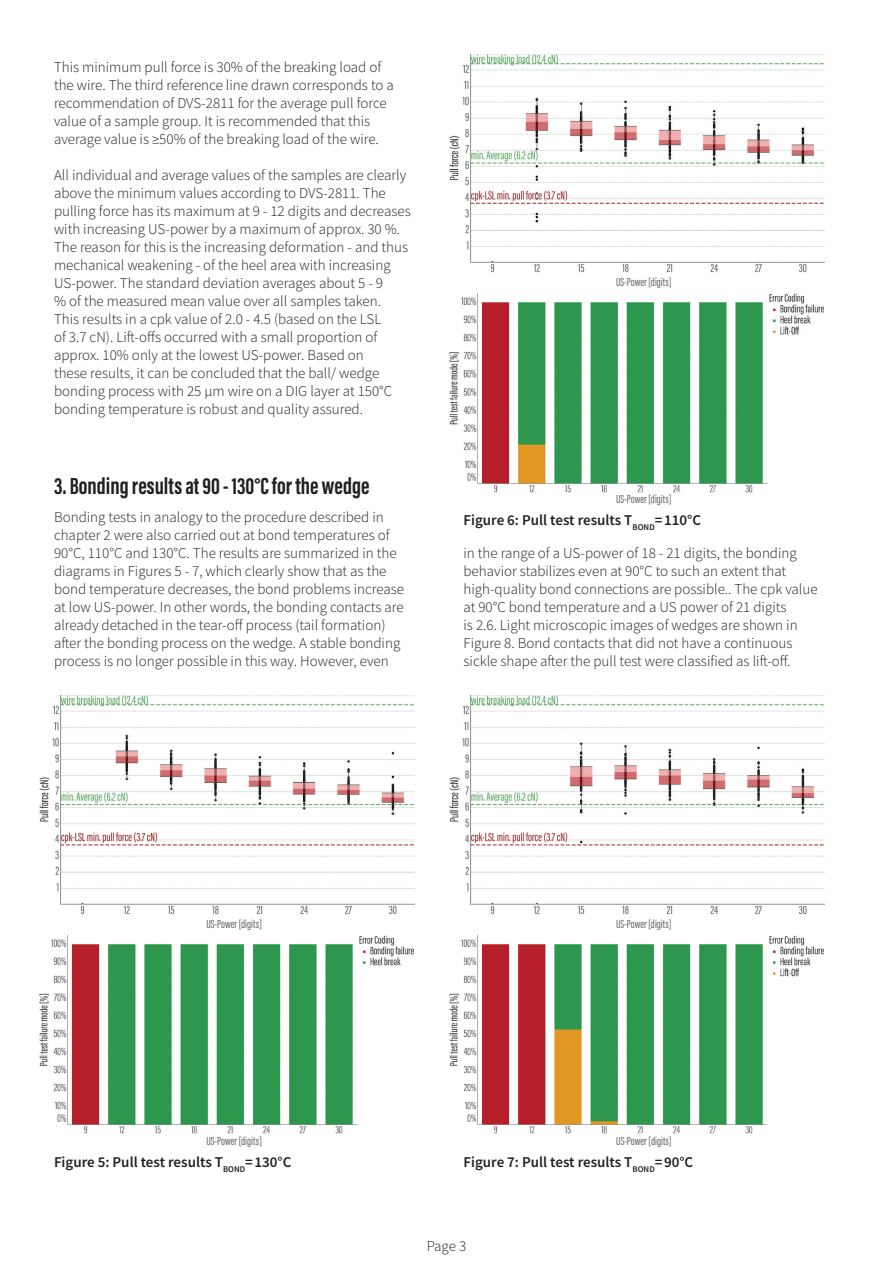
<style>
.page{position:relative;width:893px;height:1263px;background:#fff}
.page>*{position:absolute;margin:0;border:0;box-sizing:border-box;transform-origin:0 0}
.t1{font:700 24px "Acumin Pro Extra Cond";color:#231f20}
.t2{font:300 15px/18px "Source Sans Pro";color:#231f20}
.t3{font:600 15px "Source Sans Pro";color:#231f20}
.t4{font:12px "Acumin Pro Extra Cond";color:#636366}
</style>
<div class="page">
<img style="left:449px;top:293px;width:375px;height:200px">
<img style="left:449px;top:54px;width:375px;height:219px">
<img style="left:39px;top:935px;width:375px;height:199px">
<img style="left:39px;top:696px;width:375px;height:219px">
<img style="left:449px;top:935px;width:375px;height:199px">
<img style="left:449px;top:696px;width:375px;height:219px">
<p class="t2" style="left:54px;top:58px;width:341px">This minimum pull force is 30% of the breaking load of the wire. The third reference line drawn corresponds to a recommendation of DVS-2811 for the average pull force value of a sample group. It is recommended that this average value is ≥50% of the breaking load of the wire.</p>
<p class="t2" style="left:54px;top:166px;width:358px">All individual and average values of the samples are clearly above the minimum values according to DVS-2811. The pulling force has its maximum at 9 - 12 digits and decreases with increasing US-power by a maximum of approx. 30 %.<br>The reason for this is the increasing deformation - and thus mechanical weakening - of the heel area with increasing US-power. The standard deviation averages about 5 - 9<br>% of the measured mean value over all samples taken.<br>This results in a cpk value of 2.0 - 4.5 (based on the LSL<br>of 3.7 cN). Lift-offs occurred with a small proportion of approx. 10% only at the lowest US-power. Based on<br>these results, it can be concluded that the ball/ wedge bonding process with 25 µm wire on a DIG layer at 150°C bonding temperature is robust and quality assured.</p>
<h1 class="t1" style="left:54px;top:471px;width:317px">3. Bonding results at 90 - 130°C for the wedge</h1>
<p class="t2" style="left:54px;top:508px;width:352px">Bonding tests in analogy to the procedure described in chapter 2 were also carried out at bond temperatures of 90°C, 110°C and 130°C. The results are summarized in the diagrams in Figures 5 - 7, which clearly show that as the bond temperature decreases, the bond problems increase at low US-power. In other words, the bonding contacts are already detached in the tear-off process (tail formation) after the bonding process on the wedge. A stable bonding process is no longer possible in this way. However, even</p>
<p class="t4" style="left:616px;top:274px;width:57px">US-Power [digits]</p>
<p class="t4" style="left:616px;top:492px;width:57px">US-Power [digits]</p>
<p class="t3" style="left:463px;top:510px;width:239px">Figure 6: Pull test results T<sub>BOND</sub>= 110°C</p>
<p class="t2" style="left:463px;top:544px;width:356px">in the range of a US-power of 18 - 21 digits, the bonding behavior stabilizes even at 90°C to such an extent that high-quality bond connections are possible.. The cpk value at 90°C bond temperature and a US power of 21 digits<br>is 2.6. Light microscopic images of wedges are shown in Figure 8. Bond contacts that did not have a continuous sickle shape after the pull test were classified as lift-off.</p>
<p class="t4" style="left:206px;top:916px;width:57px">US-Power [digits]</p>
<p class="t4" style="left:206px;top:1134px;width:57px">US-Power [digits]</p>
<p class="t3" style="left:54px;top:1152px;width:239px">Figure 5: Pull test results T<sub>BOND</sub>= 130°C</p>
<p class="t4" style="left:616px;top:916px;width:57px">US-Power [digits]</p>
<p class="t4" style="left:616px;top:1134px;width:57px">US-Power [digits]</p>
<p class="t3" style="left:463px;top:1152px;width:231px">Figure 7: Pull test results T<sub>BOND</sub>= 90°C</p>
<p class="t2" style="left:427px;top:1237px;width:41px">Page 3</p>
</div>
